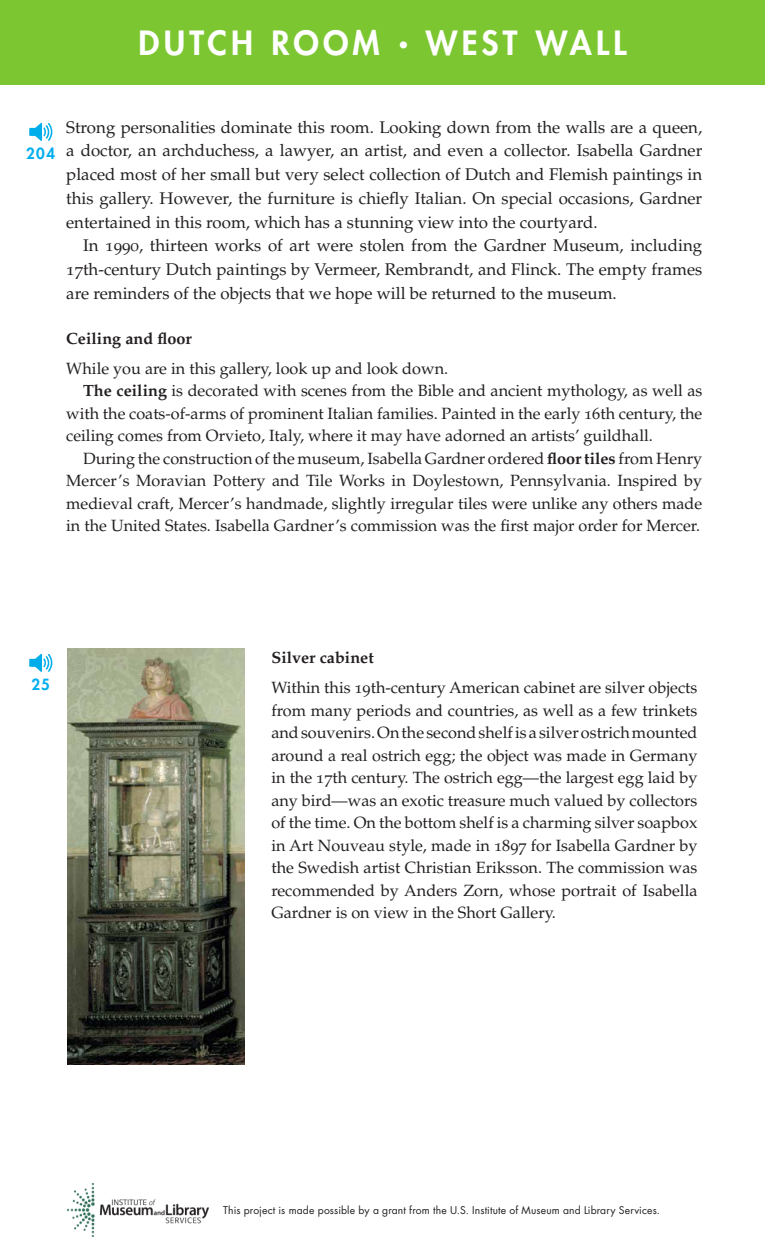
<style>
.page{position:relative;width:765px;height:1260px;background:#fff}
.page>*{position:absolute;margin:0;border:0;box-sizing:border-box;transform-origin:0 0}
.t1{font:800 32.5px "Futura Std";letter-spacing:.13em;color:#fff}
.t2{font:16.88px/23.8px "Palatino LT Std";color:#231f20;text-align:justify}
.t3{font:16.25px/22.5px "Palatino LT Std";color:#231f20;text-align:justify}
.t4{font:700 16.25px "Palatino LT Std";color:#231f20}
.t5{font:800 15px "Futura Std";color:#00aeef}
.t6{font:10.38px "Futura Std";letter-spacing:.015em;color:#231f20}
.s1{font-size:18.75px}
.s2{font-weight:700}
</style>
<div class="page">
<div style="left:0;top:0;width:765px;height:85px;background:#7cc731"></div>
<img style="left:29px;top:654px;width:23px;height:18px">
<img style="left:68px;top:1184px;width:141px;height:52px">
<img style="left:29px;top:123px;width:23px;height:18px">
<img style="left:68px;top:649px;width:176px;height:416px">
<p class="t1" style="left:138px;top:23px;width:489px">DUTCH ROOM <span class="s1">•</span> WEST WALL</p>
<p class="t5" style="left:26px;top:144px;width:30px">204</p>
<p class="t2" style="left:66px;top:115px;width:638px">Strong personalities dominate this room. Looking down from the walls are a queen, a doctor, an archduchess, a lawyer, an artist, and even a collector. Isabella Gardner placed most of her small but very select collection of Dutch and Flemish paintings in this gallery. However, the furniture is chiefly Italian. On special occasions, Gardner entertained in this room, which has a stunning view into the courtyard.</p>
<p class="t2" style="left:66px;top:234px;width:638px;text-indent:17px">In 1990, thirteen works of art were stolen from the Gardner Museum, including 17th-century Dutch paintings by Vermeer, Rembrandt, and Flinck. The empty frames are reminders of the objects that we hope will be returned to the museum.</p>
<p class="t4" style="left:66px;top:329px;width:127px">Ceiling and floor</p>
<p class="t3" style="left:66px;top:357px;width:383px">While you are in this gallery, look up and look down.</p>
<p class="t3" style="left:66px;top:380px;width:638px;text-indent:17px"><span class="s2">The ceiling</span> is decorated with scenes from the Bible and ancient mythology, as well as with the coats-of-arms of prominent Italian families. Painted in the early 16th century, the ceiling comes from Orvieto, Italy, where it may have adorned an artists’ guildhall.</p>
<p class="t3" style="left:66px;top:447px;width:638px;text-indent:17px">During the construction of the museum, Isabella Gardner ordered <span class="s2">floor tiles</span> from Henry Mercer’s Moravian Pottery and Tile Works in Doylestown, Pennsylvania. Inspired by medieval craft, Mercer’s handmade, slightly irregular tiles were unlike any others made in the United States. Isabella Gardner’s commission was the first major order for Mercer.</p>
<p class="t5" style="left:31px;top:675px;width:20px">25</p>
<p class="t4" style="left:271px;top:648px;width:104px">Silver cabinet</p>
<p class="t3" style="left:271px;top:677px;width:428px">Within this 19th-century American cabinet are silver objects from many periods and countries, as well as a few trinkets and souvenirs. On the second shelf is a silver ostrich mounted around a real ostrich egg; the object was made in Germany in the 17th century. The ostrich egg—the largest egg laid by any bird—was an exotic treasure much valued by collectors of the time. On the bottom shelf is a charming silver soapbox in Art Nouveau style, made in 1897 for Isabella Gardner by the Swedish artist Christian Eriksson. The commission was recommended by Anders Zorn, whose portrait of Isabella Gardner is on view in the Short Gallery.</p>
<p class="t6" style="left:223px;top:1203px;width:438px">This project is made possible by a grant from the U.S. Institute of Museum and Library Services.</p>
</div>
